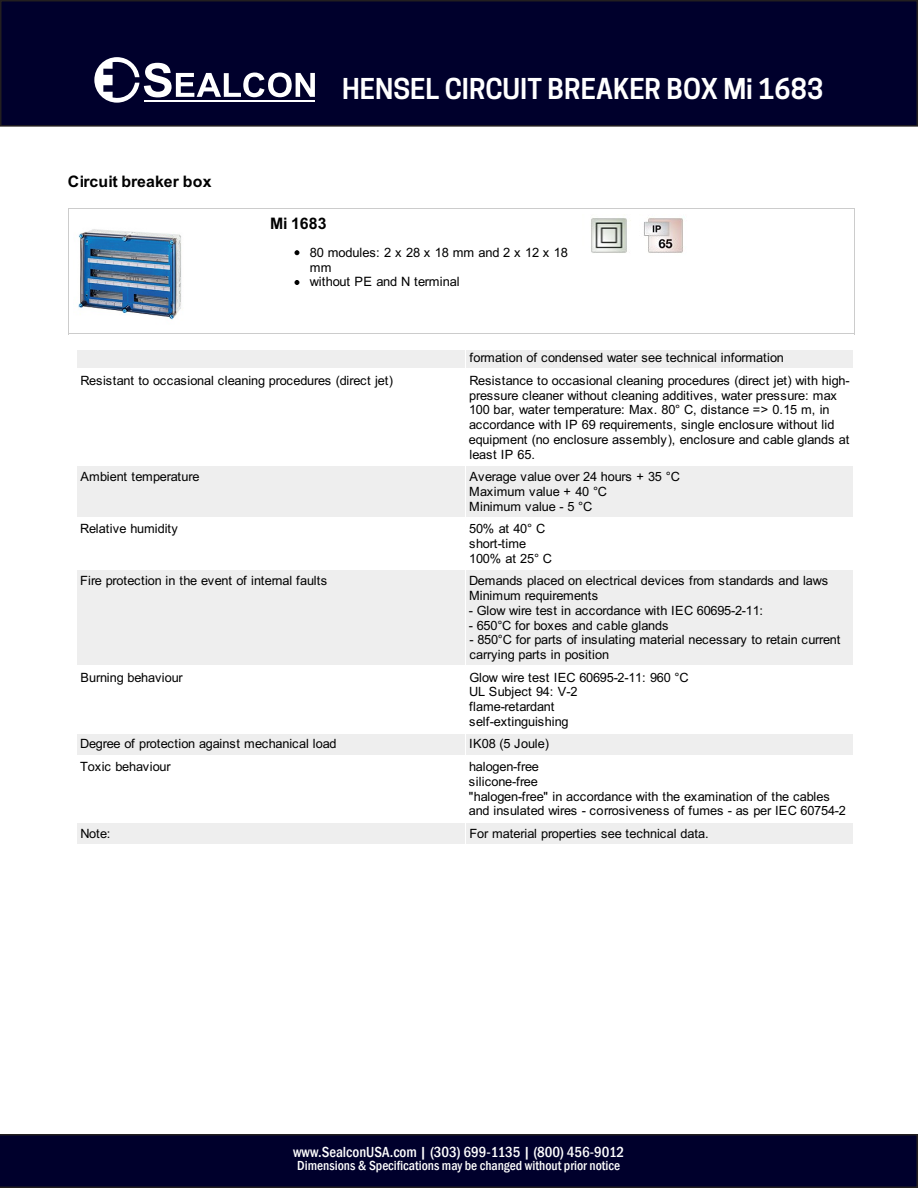
<style>
.page{position:relative;width:918px;height:1188px;background:#fff}
.page>*{position:absolute;margin:0;border:0;box-sizing:border-box;transform-origin:0 0}
.t1{font:italic 600 27px "Cooper Hewitt";color:#fff}
.t2{font:700 15.9px "Arial";letter-spacing:.005em;color:#000}
.t3{font:500 condensed 15px "Franklin Gothic";color:#fff}
.t4{font:500 condensed 13.5px "Franklin Gothic";color:#fff}
.t5{font:12.9px/14.9px "Arial";letter-spacing:-.02em;color:#000}
.t6{font:12.75px/14.7px "Arial";letter-spacing:-.02em;color:#000}
.t7{font:12.75px "Arial";letter-spacing:.01em;color:#000}
.s1{color:#00002c}
</style>
<div class="page">
<div style="left:78px;top:351px;width:387px;height:17px;background:#eee"></div>
<div style="left:467px;top:351px;width:386px;height:17px;background:#eee"></div>
<div style="left:78px;top:467px;width:387px;height:50px;background:#eee"></div>
<div style="left:467px;top:467px;width:386px;height:50px;background:#eee"></div>
<div style="left:78px;top:571px;width:387px;height:94px;background:#eee"></div>
<div style="left:467px;top:571px;width:386px;height:94px;background:#eee"></div>
<div style="left:78px;top:734px;width:387px;height:20px;background:#eee"></div>
<div style="left:467px;top:734px;width:386px;height:20px;background:#eee"></div>
<div style="left:78px;top:823px;width:387px;height:21px;background:#eee"></div>
<div style="left:467px;top:823px;width:386px;height:21px;background:#eee"></div>
<hr style="left:68px;top:208px;width:787px;height:1px;background:#ccc">
<hr style="left:68px;top:333px;width:787px;height:1px;background:#ccc">
<hr style="left:68px;top:208px;width:1px;height:126px;background:#ccc">
<hr style="left:854px;top:208px;width:1px;height:126px;background:#ccc">
<img style="left:78px;top:229px;width:104px;height:91px">
<svg style="left:295px;top:250px;width:4px;height:5px"></svg>
<svg style="left:295px;top:280px;width:4px;height:5px"></svg>
<img style="left:591px;top:218px;width:36px;height:35px">
<img style="left:644px;top:218px;width:39px;height:35px">
<svg style="left:0;top:1134px;width:918px;height:54px;background:#01012b"></svg>
<div style="left:1px;top:1px;width:916px;height:125px;background:#00002c"></div>
<div style="left:0;top:0;width:918px;height:127px;border:2px solid #231f20"></div>
<svg style="left:94px;top:57px;width:221px;height:46px"></svg>
<p class="t2" style="left:68px;top:176px;width:145px">Circuit breaker box</p>
<p class="t1" style="left:342px;top:73px;width:482px">HENSEL CIRCUIT BREAKER BOX Mi 1683</p>
<p class="t2" style="left:270px;top:217px;width:58px">Mi 1683</p>
<p class="t5" style="left:310px;top:246px;width:260px">80 modules: 2 x 28 x 18 mm and 2 x 12 x 18 mm<br>without PE and N terminal</p>
<p class="t6" style="left:470px;top:352px;width:316px">formation of condensed water see technical information</p>
<p class="t6" style="left:80px;top:374px;width:314px">Resistant to occasional cleaning procedures (direct jet)</p>
<p class="t6" style="left:469px;top:374px;width:382px">Resistance to occasional cleaning procedures (direct jet) with high&shy;pressure cleaner without cleaning additives, water pressure: max 100 bar, water temperature: Max. 80° C, distance =&gt; 0.15 m, in accordance with IP 69 requirements, single enclosure without lid equipment (no enclosure assembly), enclosure and cable glands at least IP 65.</p>
<p class="t6" style="left:80px;top:471px;width:121px">Ambient temperature</p>
<p class="t6" style="left:469px;top:471px;width:212px">Average value over 24 hours + 35 °C<br>Maximum value + 40 °C<br>Minimum value - 5 °C</p>
<p class="t7" style="left:80px;top:524px;width:99px">Relative humidity</p>
<p class="t6" style="left:469px;top:523px;width:84px">50% at 40° C short-time<br>100% at 25° C</p>
<p class="t6" style="left:80px;top:575px;width:249px">Fire protection in the event of internal faults</p>
<p class="t6" style="left:469px;top:575px;width:361px">Demands placed on electrical devices from standards and laws<br>Minimum requirements</p>
<p class="t6" style="left:469px;top:604px;width:296px">- Glow wire test in accordance with IEC 60695-2-11:</p>
<p class="t6" style="left:469px;top:619px;width:201px">- 650°C for boxes and cable glands</p>
<p class="t6" style="left:469px;top:634px;width:372px">- 850°C for parts of insulating material necessary to retain current carrying parts in position</p>
<p class="t6" style="left:80px;top:671px;width:104px">Burning behaviour</p>
<p class="t6" style="left:469px;top:671px;width:221px">Glow wire test IEC 60695-2-11: 960 °C<br>UL Subject 94: V-2<br>flame-retardant<br>self-extinguishing</p>
<p class="t6" style="left:80px;top:738px;width:258px">Degree of protection against mechanical load</p>
<p class="t7" style="left:469px;top:739px;width:81px">IK08 (5 Joule)</p>
<p class="t6" style="left:80px;top:760px;width:92px">Toxic behaviour</p>
<p class="t6" style="left:469px;top:760px;width:379px">halogen-free<br>silicone-free<br>"halogen-free" in accordance with the examination of the cables and insulated wires - corrosiveness of fumes - as per IEC 60754-2</p>
<p class="t6" style="left:80px;top:827px;width:32px">Note:</p>
<p class="t6" style="left:469px;top:827px;width:241px">For material properties see technical data.</p>
<p class="t3" style="left:293px;top:1142px;width:333px">www.SealconUSA.com | <span class="s1">(303) 699-1135</span> | (800) 456-9012</p>
<p class="t4" style="left:297px;top:1157px;width:324px">Dimensions &amp; Specifications may be changed without prior notice</p>
</div>
